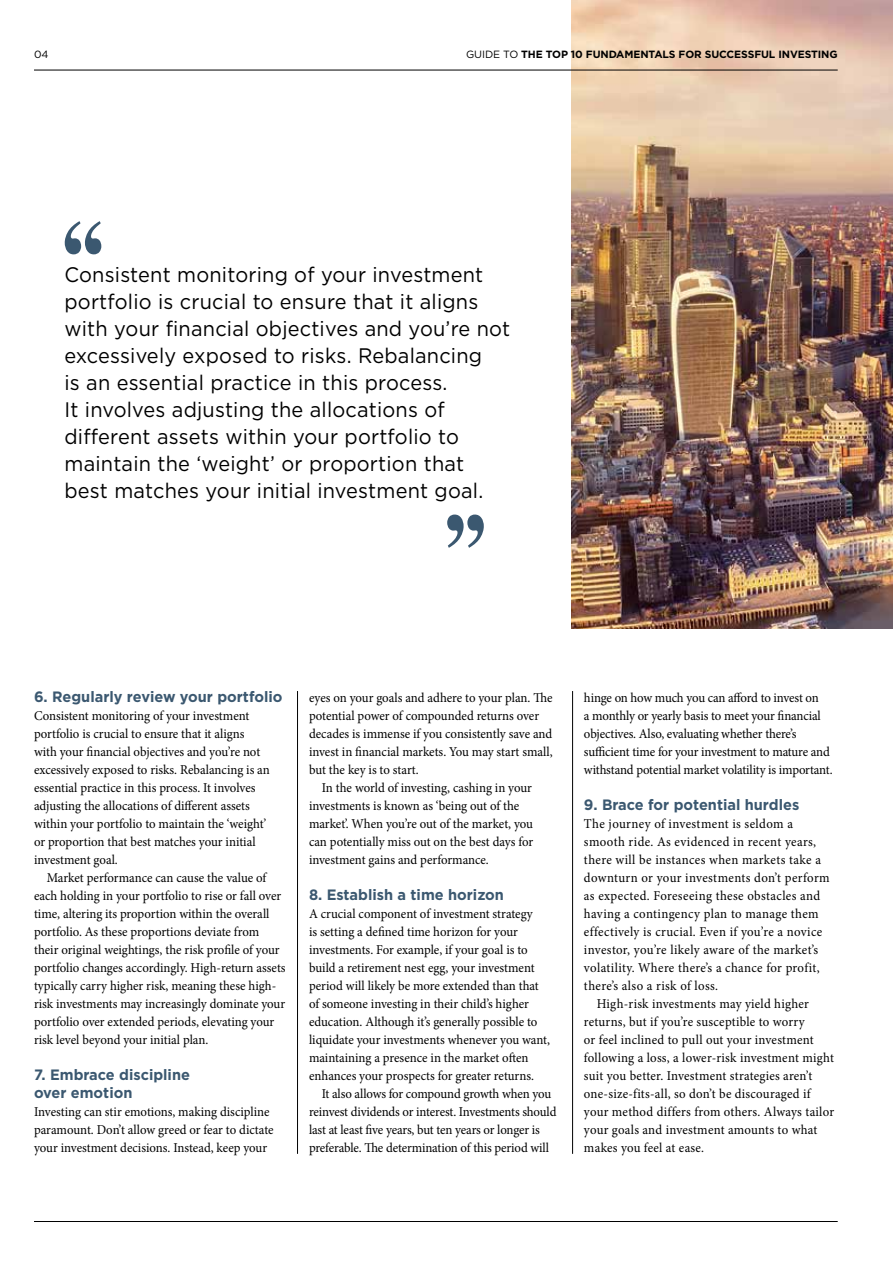
<style>
.page{position:relative;width:893px;height:1263px;background:#fff}
.page>*{position:absolute;margin:0;border:0;box-sizing:border-box;transform-origin:0 0}
.t1{font:21px/27px "Gotham HTF";letter-spacing:.01em;color:#000;scale:.95 1}
.t2{font:700 15px/18px "Gotham HTF";color:#3b5870}
.t3{font:13.5px/18px "Minion Pro";color:#000;scale:.95 1}
.t4{font:13.5px "Minion Pro";letter-spacing:.03em;color:#000;scale:.95 1}
.t5{font:13.5px "Minion Pro";letter-spacing:.02em;color:#000;scale:.95 1}
.t6{font:13.5px "Minion Pro";letter-spacing:.025em;color:#000;scale:.95 1}
.t7{font:700 10.5px "Gotham HTF";letter-spacing:-.01em;color:#000}
.t8{font:10.5px "Gotham HTF";color:#000}
.s1{font-weight:400}
</style>
<div class="page">
<img style="left:571px;top:0;width:322px;height:629px">
<hr style="left:34px;top:1221px;width:804px;height:1px;background:#000">
<hr style="left:297px;top:691px;width:1px;height:463px;background:#000">
<hr style="left:572px;top:691px;width:1px;height:463px;background:#000">
<hr style="left:34px;top:70px;width:804px;height:1px;background:#000">
<svg style="left:65px;top:221px;width:36px;height:33px"></svg>
<svg style="left:447px;top:514px;width:37px;height:34px"></svg>
<p class="t8" style="left:34px;top:49px;width:16px">04</p>
<p class="t7" style="left:466px;top:48px;width:373px"><span class="s1">GUIDE TO</span> THE TOP 10 FUNDAMENTALS FOR SUCCESSFUL INVESTING</p>
<p class="t1" style="left:64px;top:261px;width:471px">Consistent monitoring of your investment portfolio is crucial to ensure that it aligns with your financial objectives and you’re not excessively exposed to risks. Rebalancing<br>is an essential practice in this process.<br>It involves adjusting the allocations of different assets within your portfolio to maintain the ‘weight’ or proportion that best matches your initial investment goal.</p>
<p class="t2" style="left:34px;top:687px;width:250px">6. Regularly review your portfolio</p>
<p class="t3" style="left:34px;top:707px;width:250px">Consistent monitoring of your investment portfolio is crucial to ensure that it aligns with your financial objectives and you’re not excessively exposed to risks. Rebalancing is an essential practice in this process. It involves adjusting the allocations of different assets within your portfolio to maintain the ‘weight’ or proportion that best matches your initial investment goal.</p>
<p class="t3" style="left:34px;top:869px;width:266px;text-indent:13px">Market performance can cause the value of each holding in your portfolio to rise or fall over time, altering its proportion within the overall portfolio. As these proportions deviate from their original weightings, the risk profile of your portfolio changes accordingly. High-return assets typically carry higher risk, meaning these high&shy;risk investments may increasingly dominate your portfolio over extended periods, elevating your risk level beyond your initial plan.</p>
<p class="t2" style="left:34px;top:1065px;width:157px">7. Embrace discipline over emotion</p>
<p class="t3" style="left:34px;top:1103px;width:254px">Investing can stir emotions, making discipline paramount. Don’t allow greed or fear to dictate your investment decisions. Instead, keep your</p>
<p class="t3" style="left:309px;top:689px;width:258px">eyes on your goals and adhere to your plan. The</p>
<p class="t3" style="left:309px;top:707px;width:244px">potential power of compounded returns over</p>
<p class="t3" style="left:309px;top:725px;width:258px">decades is immense if you consistently save and</p>
<p class="t3" style="left:309px;top:743px;width:258px">invest in financial markets. You may start small,</p>
<p class="t3" style="left:309px;top:761px;width:117px">but the key is to start.</p>
<p class="t3" style="left:322px;top:779px;width:223px">In the world of investing, cashing in your</p>
<p class="t3" style="left:309px;top:797px;width:223px">investments is known as ‘being out of the</p>
<p class="t3" style="left:309px;top:815px;width:237px">market’. When you’re out of the market, you</p>
<p class="t3" style="left:309px;top:833px;width:237px">can potentially miss out on the best days for</p>
<p class="t3" style="left:309px;top:851px;width:191px">investment gains and performance.</p>
<p class="t2" style="left:309px;top:885px;width:197px">8. Establish a time horizon</p>
<p class="t3" style="left:309px;top:905px;width:255px">A crucial component of investment strategy<br>is setting a defined time horizon for your investments. For example, if your goal is to build a retirement nest egg, your investment period will likely be more extended than that of someone investing in their child’s higher education. Although it’s generally possible to liquidate your investments whenever you want, maintaining a presence in the market often enhances your prospects for greater returns.</p>
<p class="t3" style="left:309px;top:1085px;width:262px;text-indent:13px">It also allows for compound growth when you reinvest dividends or interest. Investments should last at least five years, but ten years or longer is preferable. The determination of this period will</p>
<p class="t3" style="left:584px;top:689px;width:263px">hinge on how much you can afford to invest on<br>a monthly or yearly basis to meet your financial objectives. Also, evaluating whether there’s sufficient time for your investment to mature and withstand potential market volatility is important.</p>
<p class="t2" style="left:584px;top:795px;width:217px">9. Brace for potential hurdles</p>
<p class="t4" style="left:584px;top:815px;width:221px">The journey of investment is seldom a</p>
<p class="t4" style="left:584px;top:833px;width:246px">smooth ride. As evidenced in recent years,</p>
<p class="t4" style="left:584px;top:851px;width:251px">there will be instances when markets take a</p>
<p class="t4" style="left:584px;top:869px;width:260px">downturn or your investments don’t perform</p>
<p class="t4" style="left:584px;top:887px;width:250px">as expected. Foreseeing these obstacles and</p>
<p class="t6" style="left:584px;top:905px;width:249px">having a contingency plan to manage them</p>
<p class="t4" style="left:584px;top:923px;width:252px">effectively is crucial. Even if you’re a novice</p>
<p class="t6" style="left:584px;top:941px;width:248px">investor, you’re likely aware of the market’s</p>
<p class="t6" style="left:584px;top:959px;width:249px">volatility. Where there’s a chance for profit,</p>
<p class="t4" style="left:584px;top:977px;width:143px">there’s also a risk of loss.</p>
<p class="t5" style="left:597px;top:995px;width:225px">High-risk investments may yield higher</p>
<p class="t3" style="left:584px;top:1013px;width:234px">returns, but if you’re susceptible to worry</p>
<p class="t3" style="left:584px;top:1031px;width:243px">or feel inclined to pull out your investment</p>
<p class="t5" style="left:584px;top:1049px;width:265px">following a loss, a lower-risk investment might</p>
<p class="t3" style="left:584px;top:1067px;width:242px">suit you better. Investment strategies aren’t</p>
<p class="t5" style="left:584px;top:1085px;width:240px">one-size-fits-all, so don’t be discouraged if</p>
<p class="t5" style="left:584px;top:1103px;width:265px">your method differs from others. Always tailor</p>
<p class="t3" style="left:584px;top:1121px;width:247px">your goals and investment amounts to what</p>
<p class="t3" style="left:584px;top:1139px;width:128px">makes you feel at ease.</p>
</div>
